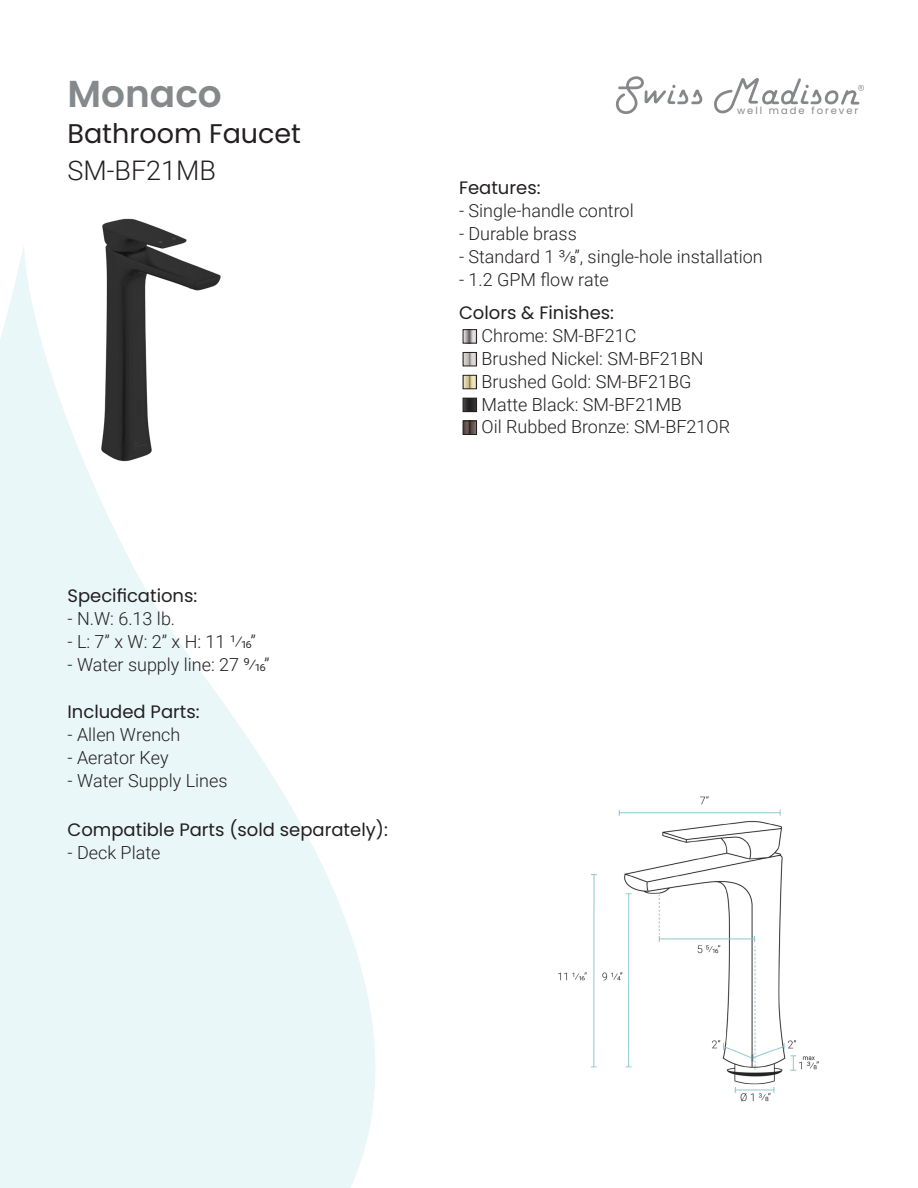
<style>
.page{position:relative;width:918px;height:1188px;background:#fff}
.page>*{position:absolute;margin:0;border:0;box-sizing:border-box;transform-origin:0 0}
.t1{font:600 37.5px "Poppins";color:#85898c}
.t2{font:27px "Poppins";color:#231f20}
.t3{font:300 27px "Roboto";color:#231f20}
.t4{font:300 18px "Roboto";color:#231f20}
.t5{font:18px "Poppins";color:#231f20}
.t6{font:9.9px "Poppins";letter-spacing:.2em;color:#85878a}
</style>
<div class="page">
<svg style="left:616px;top:76px;width:87px;height:38px"></svg>
<svg style="left:714px;top:78px;width:150px;height:36px"></svg>
<img style="left:102px;top:218px;width:85px;height:26px">
<svg style="left:0;top:244px;width:375px;height:944px;fill:#eaf7f8"></svg>
<img style="left:558px;top:796px;width:261px;height:306px">
<img style="left:465px;top:331px;width:10px;height:10px">
<div style="left:463px;top:329px;width:14px;height:14px;border:1px solid #231f20"></div>
<img style="left:465px;top:354px;width:10px;height:10px">
<div style="left:463px;top:352px;width:14px;height:14px;border:1px solid #231f20"></div>
<img style="left:465px;top:377px;width:10px;height:10px">
<div style="left:463px;top:375px;width:14px;height:14px;border:1px solid #231f20"></div>
<img style="left:465px;top:400px;width:10px;height:10px">
<div style="left:463px;top:398px;width:14px;height:14px;border:1px solid #231f20"></div>
<img style="left:465px;top:423px;width:10px;height:10px">
<div style="left:463px;top:421px;width:14px;height:14px;border:1px solid #231f20"></div>
<p class="t1" style="left:68px;top:72px;width:156px">Monaco</p>
<p class="t2" style="left:68px;top:118px;width:235px">Bathroom Faucet</p>
<p class="t3" style="left:68px;top:152px;width:150px">SM-BF21MB</p>
<p class="t5" style="left:68px;top:586px;width:131px">Specifications:</p>
<p class="t4" style="left:68px;top:606px;width:109px">- N.W: 6.13 lb.</p>
<p class="t4" style="left:68px;top:629px;width:190px">- L: 7” x W: 2” x H: 11 1/16”</p>
<p class="t4" style="left:68px;top:652px;width:203px">- Water supply line: 27 9/16”</p>
<p class="t5" style="left:68px;top:702px;width:134px">Included Parts:</p>
<p class="t4" style="left:68px;top:722px;width:114px">- Allen Wrench</p>
<p class="t4" style="left:68px;top:745px;width:103px">- Aerator Key</p>
<p class="t4" style="left:68px;top:768px;width:162px">- Water Supply Lines</p>
<p class="t5" style="left:68px;top:819px;width:322px">Compatible Parts (sold separately):</p>
<p class="t4" style="left:68px;top:840px;width:94px">- Deck Plate</p>
<p class="t6" style="left:737px;top:105px;width:123px">well made forever</p>
<p class="t5" style="left:459px;top:178px;width:83px">Features:</p>
<p class="t4" style="left:459px;top:198px;width:176px">- Single-handle control</p>
<p class="t4" style="left:459px;top:221px;width:119px">- Durable brass</p>
<p class="t4" style="left:459px;top:244px;width:305px">- Standard 1 3/8”, single-hole installation</p>
<p class="t4" style="left:459px;top:267px;width:151px">- 1.2 GPM flow rate</p>
<p class="t5" style="left:459px;top:303px;width:157px">Colors &amp; Finishes:</p>
<p class="t4" style="left:482px;top:323px;width:157px">Chrome: SM-BF21C</p>
<p class="t4" style="left:482px;top:346px;width:224px">Brushed Nickel: SM-BF21BN</p>
<p class="t4" style="left:482px;top:369px;width:212px">Brushed Gold: SM-BF21BG</p>
<p class="t4" style="left:482px;top:392px;width:202px">Matte Black: SM-BF21MB</p>
<p class="t4" style="left:482px;top:414px;width:250px">Oil Rubbed Bronze: SM-BF21OR</p>
</div>
